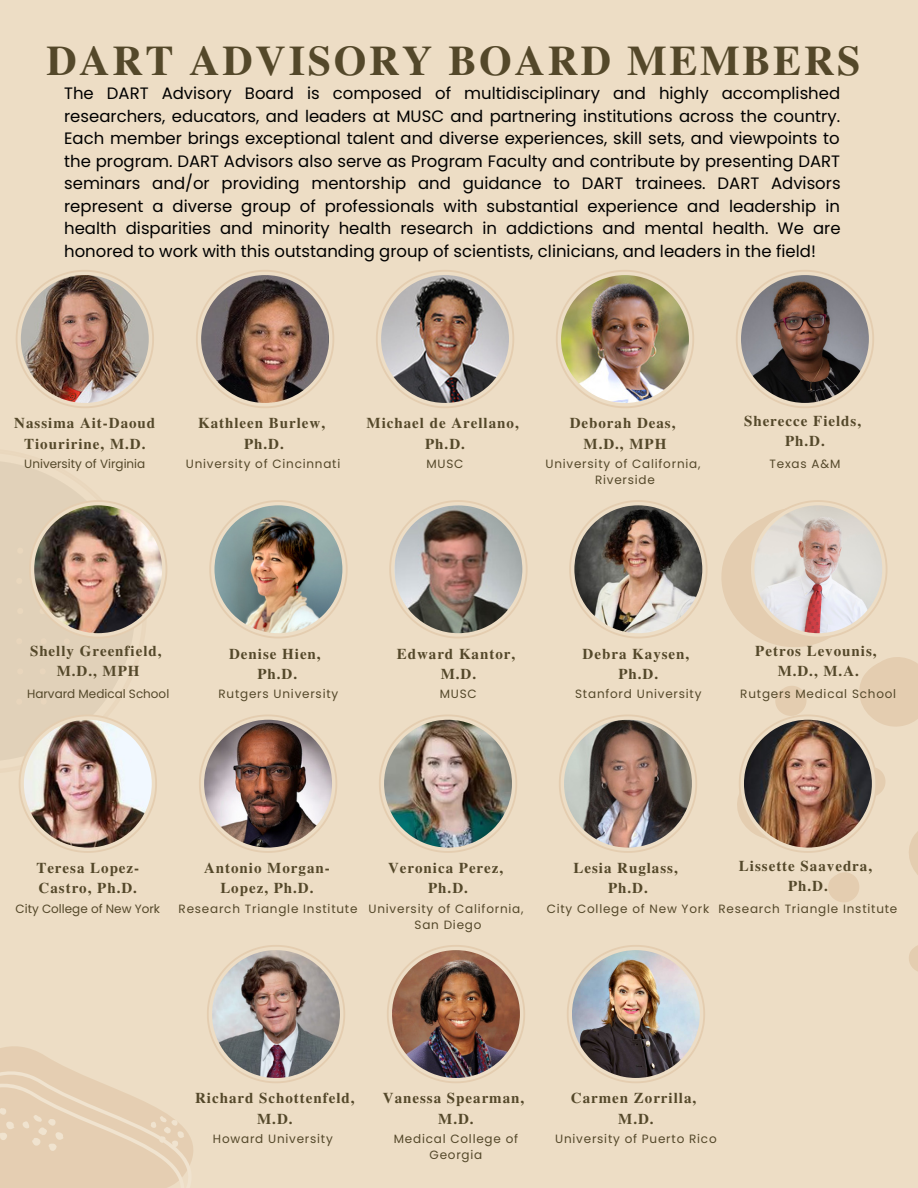
<style>
.page{position:relative;width:918px;height:1188px;background:#edddc5}
.page>*{position:absolute;margin:0;border:0;box-sizing:border-box;transform-origin:0 0}
.t1{font:700 42px "Te X Gyre Termes";letter-spacing:.065em;color:#54482a}
.t2{font:16.5px/22.5px "Poppins";color:#000;text-align:justify}
.t3{font:700 15px/20.2px "Te X Gyre Termes";letter-spacing:.065em;color:#54482a;text-align:center}
.t4{font:12px/16px "Poppins";letter-spacing:.065em;color:#54482a;text-align:center}
.t5{font:12px "Poppins";color:#54482a}
</style>
<div class="page">
<svg style="left:721px;top:527px;width:197px;height:444px"></svg>
<svg style="left:0;top:1046px;width:193px;height:142px"></svg>
<svg style="left:16px;top:270px;width:138px;height:138px"></svg>
<img style="left:21px;top:275px;width:128px;height:128px">
<svg style="left:196px;top:270px;width:138px;height:138px"></svg>
<img style="left:201px;top:275px;width:128px;height:128px">
<svg style="left:556px;top:270px;width:138px;height:138px"></svg>
<img style="left:561px;top:275px;width:128px;height:128px">
<svg style="left:376px;top:270px;width:138px;height:138px"></svg>
<img style="left:381px;top:275px;width:128px;height:128px">
<svg style="left:736px;top:270px;width:138px;height:138px"></svg>
<img style="left:741px;top:275px;width:128px;height:128px">
<svg style="left:209px;top:500px;width:139px;height:138px"></svg>
<img style="left:215px;top:505px;width:127px;height:128px">
<svg style="left:569px;top:500px;width:139px;height:138px"></svg>
<img style="left:574px;top:505px;width:128px;height:128px">
<svg style="left:389px;top:500px;width:139px;height:138px"></svg>
<img style="left:394px;top:505px;width:128px;height:128px">
<svg style="left:749px;top:500px;width:139px;height:138px"></svg>
<img style="left:754px;top:505px;width:128px;height:128px">
<svg style="left:0;top:462px;width:167px;height:391px"></svg>
<img style="left:24px;top:720px;width:128px;height:128px">
<svg style="left:199px;top:714px;width:138px;height:139px"></svg>
<img style="left:204px;top:720px;width:128px;height:128px">
<svg style="left:559px;top:714px;width:138px;height:139px"></svg>
<img style="left:564px;top:720px;width:128px;height:128px">
<svg style="left:379px;top:714px;width:138px;height:139px"></svg>
<img style="left:384px;top:720px;width:128px;height:128px">
<svg style="left:739px;top:714px;width:138px;height:139px"></svg>
<img style="left:744px;top:720px;width:128px;height:128px">
<svg style="left:207px;top:945px;width:138px;height:138px"></svg>
<img style="left:212px;top:950px;width:128px;height:128px">
<svg style="left:567px;top:945px;width:138px;height:138px"></svg>
<img style="left:572px;top:950px;width:128px;height:128px">
<svg style="left:387px;top:945px;width:138px;height:138px"></svg>
<img style="left:392px;top:950px;width:128px;height:128px">
<h1 class="t1" style="left:46px;top:28px;width:816px">DART ADVISORY BOARD MEMBERS</h1>
<p class="t2" style="left:64px;top:82px;width:778px">The DART Advisory Board is composed of multidisciplinary and highly accomplished researchers, educators, and leaders at MUSC and partnering institutions across the country.<br>Each member brings exceptional talent and diverse experiences, skill sets, and viewpoints to the program. DART Advisors also serve as Program Faculty and contribute by presenting DART seminars and/or providing mentorship and guidance to DART trainees. DART Advisors represent a diverse group of professionals with substantial experience and leadership in health disparities and minority health research in addictions and mental health. We are honored to work with this outstanding group of scientists, clinicians, and leaders in the field!</p>
<p class="t3" style="left:14px;top:412px;width:142px">Nassima Ait-Daoud<br>Tiouririne, M.D.</p>
<p class="t5" style="left:24px;top:455px;width:123px">University of Virginia</p>
<p class="t3" style="left:198px;top:412px;width:129px">Kathleen Burlew,<br>Ph.D.</p>
<p class="t4" style="left:186px;top:456px;width:156px">University of Cincinnati</p>
<p class="t3" style="left:367px;top:412px;width:154px">Michael de Arellano,<br>Ph.D.</p>
<p class="t4" style="left:426px;top:456px;width:39px">MUSC</p>
<p class="t3" style="left:570px;top:412px;width:107px">Deborah Deas,<br>M.D., MPH</p>
<p class="t4" style="left:546px;top:456px;width:156px">University of California,<br>Riverside</p>
<p class="t3" style="left:744px;top:410px;width:119px">Sherecce Fields,<br>Ph.D.</p>
<p class="t4" style="left:770px;top:456px;width:72px">Texas A&amp;M</p>
<p class="t3" style="left:30px;top:640px;width:133px">Shelly Greenfield,<br>M.D., MPH</p>
<p class="t5" style="left:27px;top:686px;width:144px">Harvard Medical School</p>
<p class="t3" style="left:229px;top:643px;width:93px">Denise Hien,<br>Ph.D.</p>
<p class="t4" style="left:219px;top:686px;width:121px">Rutgers University</p>
<p class="t3" style="left:397px;top:643px;width:120px">Edward Kantor,<br>M.D.</p>
<p class="t4" style="left:440px;top:686px;width:39px">MUSC</p>
<p class="t3" style="left:583px;top:643px;width:108px">Debra Kaysen,<br>Ph.D.</p>
<p class="t4" style="left:575px;top:686px;width:128px">Stanford University</p>
<p class="t3" style="left:755px;top:640px;width:123px">Petros Levounis,<br>M.D., M.A.</p>
<p class="t4" style="left:740px;top:686px;width:157px">Rutgers Medical School</p>
<p class="t3" style="left:36px;top:857px;width:104px;text-align:left">Teresa Lopez-<br>Castro, Ph.D.</p>
<p class="t5" style="left:15px;top:900px;width:146px">City College of New York</p>
<p class="t3" style="left:204px;top:857px;width:127px">Antonio Morgan-<br>Lopez, Ph.D.</p>
<p class="t4" style="left:179px;top:900px;width:180px">Research Triangle Institute</p>
<p class="t3" style="left:388px;top:857px;width:117px">Veronica Perez,<br>Ph.D.</p>
<p class="t4" style="left:369px;top:900px;width:156px">University of California,<br>San Diego</p>
<p class="t3" style="left:573px;top:857px;width:106px">Lesia Ruglass,<br>Ph.D.</p>
<p class="t4" style="left:547px;top:900px;width:164px">City College of New York</p>
<p class="t3" style="left:739px;top:855px;width:135px">Lissette Saavedra,<br>Ph.D.</p>
<p class="t4" style="left:718px;top:900px;width:180px">Research Triangle Institute</p>
<p class="t3" style="left:195px;top:1087px;width:161px">Richard Schottenfeld,<br>M.D.</p>
<p class="t4" style="left:213px;top:1131px;width:121px">Howard University</p>
<p class="t3" style="left:383px;top:1087px;width:143px">Vanessa Spearman,<br>M.D.</p>
<p class="t4" style="left:394px;top:1131px;width:126px">Medical College of<br>Georgia</p>
<p class="t3" style="left:571px;top:1087px;width:127px">Carmen Zorrilla,<br>M.D.</p>
<p class="t4" style="left:555px;top:1131px;width:163px">University of Puerto Rico</p>
</div>
